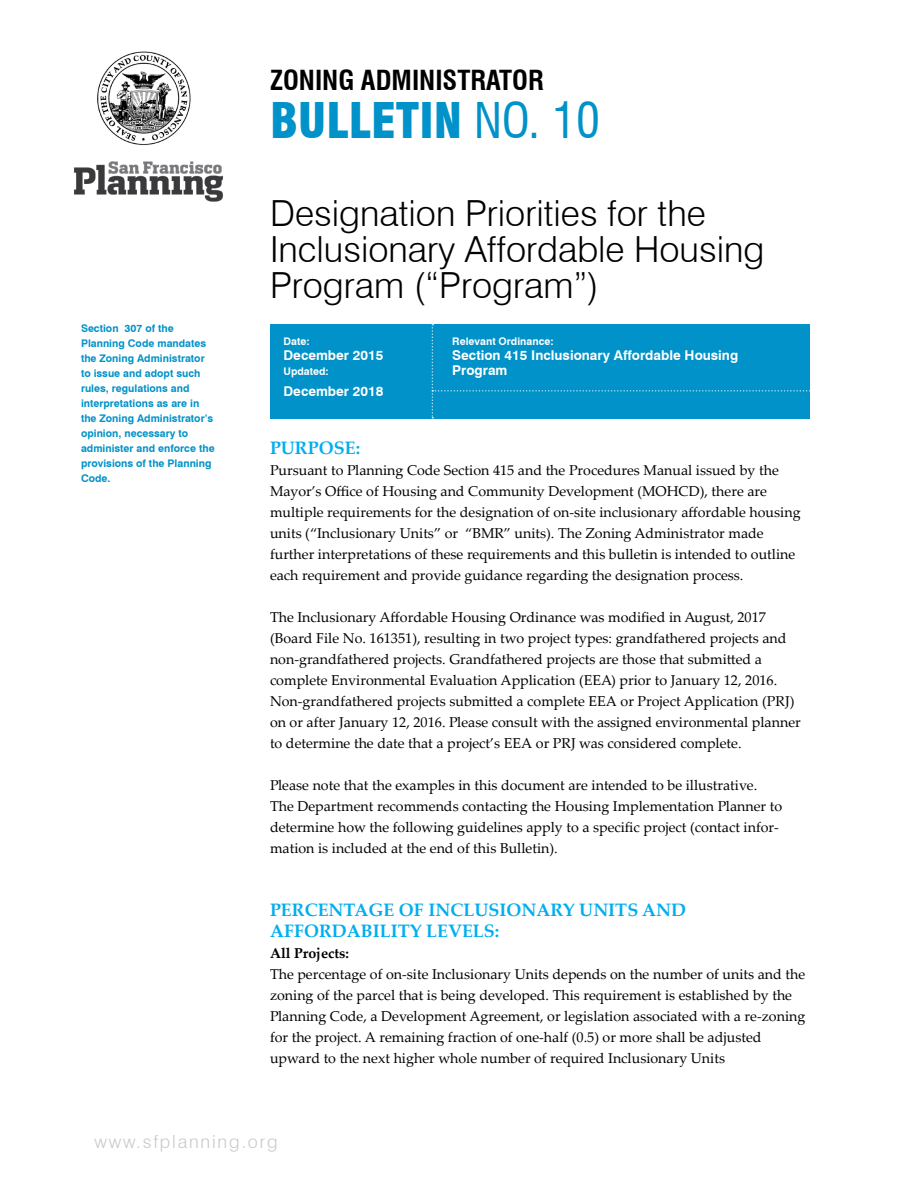
<style>
.page{position:relative;width:918px;height:1188px;background:#fff}
.page>*{position:absolute;margin:0;border:0;box-sizing:border-box;transform-origin:0 0}
.t1{font:900 condensed 48px "Swiss 721 BT";color:#0092c8}
.t2{font:300 36px/36px "Swiss 721 BT";color:#000}
.t3{font:700 condensed 27px "Swiss 721 BT";color:#000}
.t4{font:700 18px/21px "Palatino Linotype";color:#00aeef}
.t5{font:300 18px "Swiss 721 BT";letter-spacing:.1em;color:#c7c8ca}
.t6{font:14.25px/21px "Palatino Linotype";color:#000}
.t7{font:700 14.25px "Palatino Linotype";color:#000}
.t8{font:700 13.5px/15px "Swiss 721 BT";color:#fff}
.t9{font:700 10.5px/15px "Swiss 721 BT";color:#0092c8}
.t10{font:700 10.5px "Swiss 721 BT";color:#fff}
.s1{font-weight:400}
</style>
<div class="page">
<div style="left:270px;top:324px;width:540px;height:94px;background:#0092c8"></div>
<svg style="left:432px;top:324px;width:378px;height:94px"></svg>
<img style="left:97px;top:51px;width:94px;height:94px">
<img style="left:74px;top:161px;width:149px;height:41px">
<h3 class="t3" style="left:270px;top:64px;width:275px">ZONING ADMINISTRATOR</h3>
<h1 class="t1" style="left:270px;top:91px;width:332px">BULLETIN <span class="s1">NO. 10</span></h1>
<p class="t9" style="left:81px;top:321px;width:135px">Section 307 of the<br>Planning Code mandates the Zoning Administrator to issue and adopt such rules, regulations and interpretations as are in the Zoning Administrator’s opinion, necessary to administer and enforce the provisions of the Planning<br>Code.</p>
<h2 class="t2" style="left:270px;top:195px;width:496px">Designation Priorities for the<br>Inclusionary Affordable Housing<br>Program (“Program”)</h2>
<p class="t10" style="left:284px;top:335px;width:28px">Date:</p>
<p class="t8" style="left:284px;top:348px;width:102px">December 2015</p>
<p class="t10" style="left:284px;top:365px;width:47px">Updated:</p>
<p class="t8" style="left:284px;top:384px;width:102px">December 2018</p>
<p class="t10" style="left:452px;top:335px;width:103px">Relevant Ordinance:</p>
<p class="t8" style="left:452px;top:348px;width:288px">Section 415 Inclusionary Affordable Housing<br>Program</p>
<p class="t4" style="left:270px;top:437px;width:92px">PURPOSE:</p>
<p class="t6" style="left:270px;top:459px;width:532px">Pursuant to Planning Code Section 415 and the Procedures Manual issued by the Mayor’s Office of Housing and Community Development (MOHCD), there are multiple requirements for the designation of on-site inclusionary affordable housing units (“Inclusionary Units” or “BMR” units). The Zoning Administrator made further interpretations of these requirements and this bulletin is intended to outline each requirement and provide guidance regarding the designation process.</p>
<p class="t6" style="left:270px;top:606px;width:532px">The Inclusionary Affordable Housing Ordinance was modified in August, 2017 (Board File No. 161351), resulting in two project types: grandfathered projects and non-grandfathered projects. Grandfathered projects are those that submitted a complete Environmental Evaluation Application (EEA) prior to January 12, 2016.<br>Non-grandfathered projects submitted a complete EEA or Project Application (PRJ) on or after January 12, 2016. Please consult with the assigned environmental planner to determine the date that a project’s EEA or PRJ was considered complete.</p>
<p class="t6" style="left:270px;top:774px;width:514px">Please note that the examples in this document are intended to be illustrative.<br>The Department recommends contacting the Housing Implementation Planner to determine how the following guidelines apply to a specific project (contact infor&shy;mation is included at the end of this Bulletin).</p>
<p class="t4" style="left:270px;top:899px;width:418px">PERCENTAGE OF INCLUSIONARY UNITS AND<br>AFFORDABILITY LEVELS:</p>
<p class="t7" style="left:270px;top:943px;width:81px">All Projects:</p>
<p class="t6" style="left:270px;top:963px;width:537px">The percentage of on-site Inclusionary Units depends on the number of units and the zoning of the parcel that is being developed. This requirement is established by the Planning Code, a Development Agreement, or legislation associated with a re-zoning for the project. A remaining fraction of one-half (0.5) or more shall be adjusted upward to the next higher whole number of required Inclusionary Units</p>
<p class="t5" style="left:94px;top:1130px;width:185px">www.sfplanning.org</p>
</div>
